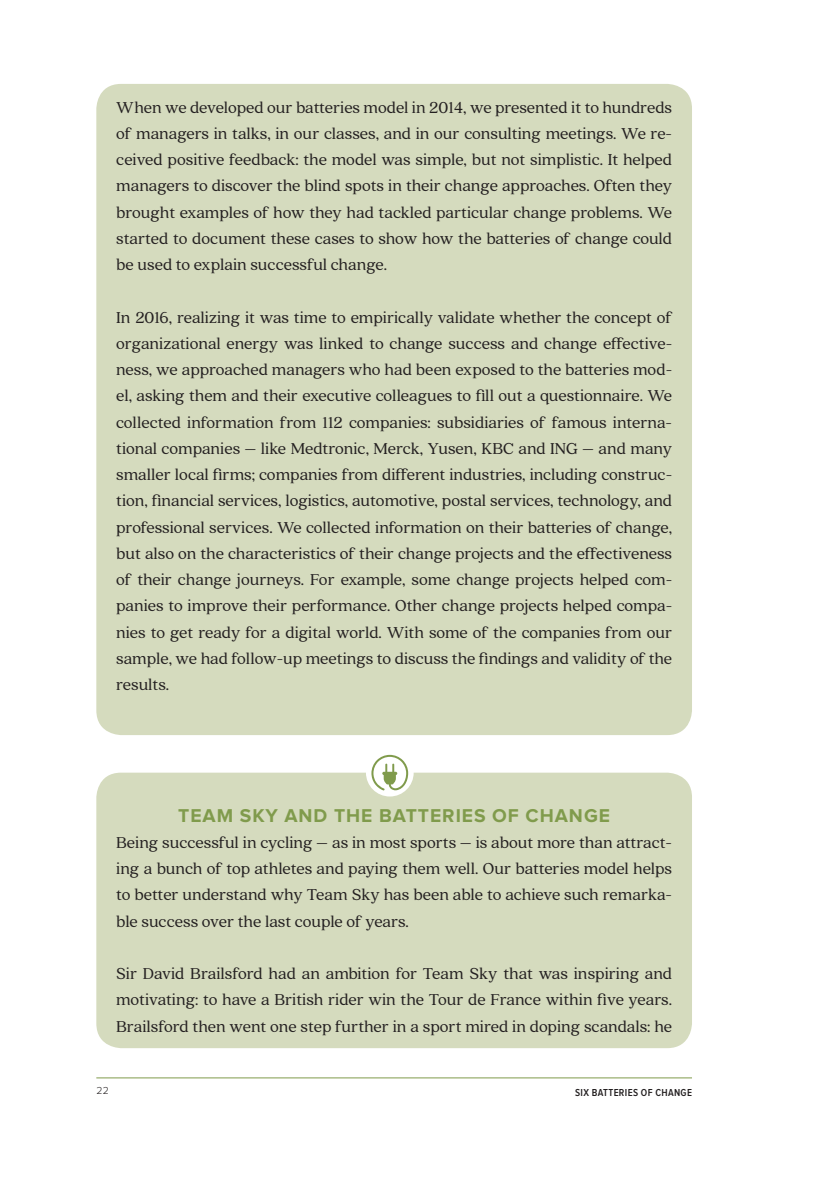
<style>
.page{position:relative;width:838px;height:1185px;background:#fff}
.page>*{position:absolute;margin:0;border:0;box-sizing:border-box;transform-origin:0 0}
.t1{font:700 19.25px "Proxima Nova";letter-spacing:.05em;color:#809b4c}
.t2{font:17.5px/26.2px "Quincy CF";color:#231f20;text-align:justify}
.t3{font:600 10.5px "Proxima Nova Cond";letter-spacing:.03em;color:#231f20}
.t4{font:300 10.5px "Proxima Nova";color:#231f20}
</style>
<div class="page">
<div style="left:96px;top:84px;width:596px;height:651px;background:#d5dbbe;border-radius:25px"></div>
<div style="left:96px;top:772px;width:596px;height:276px;background:#d5dbbe;border-radius:25px"></div>
<div style="left:366px;top:749px;width:47px;height:47px;background:#fff;border-radius:50%"></div>
<svg style="left:371px;top:755px;width:37px;height:35px"></svg>
<hr style="left:96px;top:1077px;width:596px;height:1px;background:#809b4c">
<p class="t2" style="left:116px;top:94px;width:557px">When we developed our batteries model in 2014, we presented it to hundreds of managers in talks, in our classes, and in our consulting meetings. We re&shy;ceived positive feedback: the model was simple, but not simplistic. It helped managers to discover the blind spots in their change approaches. Often they brought examples of how they had tackled particular change problems. We started to document these cases to show how the batteries of change could be used to explain successful change.</p>
<p class="t2" style="left:116px;top:304px;width:557px">In 2016, realizing it was time to empirically validate whether the concept of organizational energy was linked to change success and change effective&shy;ness, we approached managers who had been exposed to the batteries mod&shy;el, asking them and their executive colleagues to fill out a questionnaire. We collected information from 112 companies: subsidiaries of famous interna&shy;tional companies – like Medtronic, Merck, Yusen, KBC and ING – and many smaller local firms; companies from different industries, including construc&shy;tion, financial services, logistics, automotive, postal services, technology, and professional services. We collected information on their batteries of change, but also on the characteristics of their change projects and the effectiveness of their change journeys. For example, some change projects helped com&shy;panies to improve their performance. Other change projects helped compa&shy;nies to get ready for a digital world. With some of the companies from our sample, we had follow-up meetings to discuss the findings and validity of the results.</p>
<p class="t1" style="left:178px;top:806px;width:433px">TEAM SKY AND THE BATTERIES OF CHANGE</p>
<p class="t2" style="left:116px;top:829px;width:557px">Being successful in cycling – as in most sports – is about more than attract&shy;ing a bunch of top athletes and paying them well. Our batteries model helps to better understand why Team Sky has been able to achieve such remarka&shy;ble success over the last couple of years.</p>
<p class="t2" style="left:116px;top:960px;width:557px">Sir David Brailsford had an ambition for Team Sky that was inspiring and motivating: to have a British rider win the Tour de France within five years.<br>Brailsford then went one step further in a sport mired in doping scandals: he</p>
<p class="t4" style="left:96px;top:1084px;width:14px">22</p>
<p class="t3" style="left:575px;top:1087px;width:118px">SIX BATTERIES OF CHANGE</p>
</div>
